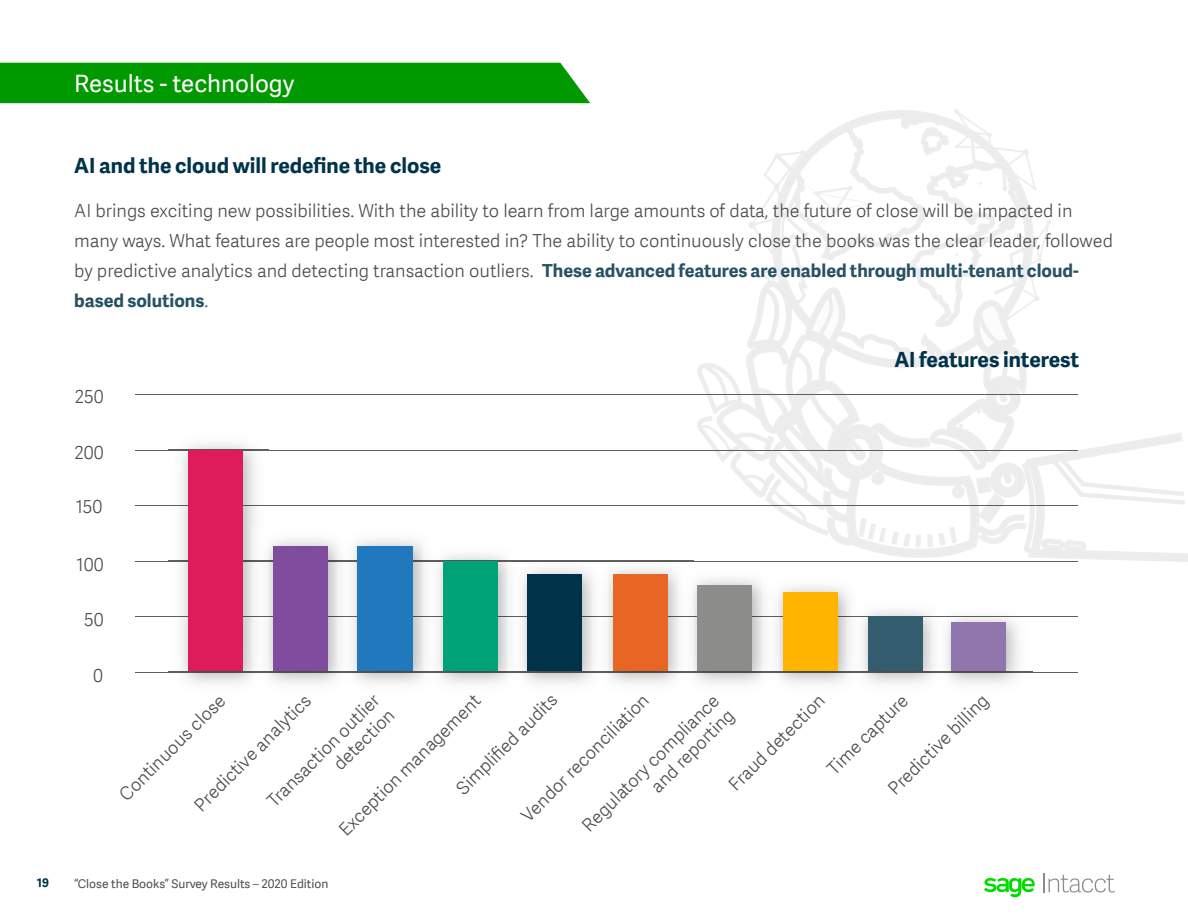
<style>
.page{position:relative;width:1188px;height:918px;background:#fff}
.page>*{position:absolute;margin:0;border:0;box-sizing:border-box;transform-origin:0 0}
.Section_Title{font:24px "Adelle Sans SAGE";color:#fff}
.Heading_2{font:700 21px "Adelle Sans SAGE";color:#00334a}
.Body_copy{font:18px/30px "Adelle Sans SAGE Lt";color:#4d4d4f;text-align:right}
.t1{font:12px "Adelle Sans SAGE";color:#4d4d4f}
.t2{font:700 12px "Adelle Sans SAGE";color:#00334a}
.s1{font-family:"Adelle Sans SAGE";font-weight:700;color:#265264}
</style>
<div class="page">
<div style="left:0;top:63px;width:590px;height:40px;background:#090"></div>
<hr style="left:135px;top:672px;width:943px;height:1px;background:#5e5e5e">
<hr style="left:135px;top:616px;width:943px;height:1px;background:#5e5e5e">
<hr style="left:135px;top:561px;width:943px;height:1px;background:#5e5e5e">
<hr style="left:135px;top:505px;width:943px;height:1px;background:#5e5e5e">
<hr style="left:135px;top:450px;width:943px;height:1px;background:#5e5e5e">
<hr style="left:135px;top:394px;width:943px;height:1px;background:#5e5e5e">
<img style="left:168px;top:443px;width:101px;height:241px">
<img style="left:168px;top:672px;width:84px;height:1px">
<img style="left:168px;top:616px;width:84px;height:1px">
<img style="left:168px;top:561px;width:84px;height:1px">
<img style="left:168px;top:505px;width:101px;height:1px">
<img style="left:168px;top:450px;width:101px;height:1px">
<div style="left:189px;top:450px;width:54px;height:221px;background:#de1c5c"></div>
<img style="left:252px;top:526px;width:86px;height:158px">
<img style="left:269px;top:672px;width:69px;height:1px">
<img style="left:269px;top:616px;width:69px;height:1px">
<img style="left:269px;top:561px;width:69px;height:1px">
<svg style="left:252px;top:672px;width:17px;height:1px"></svg>
<svg style="left:252px;top:616px;width:17px;height:1px"></svg>
<svg style="left:252px;top:561px;width:17px;height:1px"></svg>
<div style="left:273px;top:546px;width:55px;height:125px;background:#804d9e"></div>
<img style="left:354px;top:539px;width:69px;height:145px">
<img style="left:354px;top:672px;width:69px;height:1px">
<img style="left:354px;top:616px;width:69px;height:1px">
<img style="left:354px;top:561px;width:69px;height:1px">
<img style="left:338px;top:553px;width:16px;height:119px">
<svg style="left:338px;top:616px;width:16px;height:1px"></svg>
<svg style="left:338px;top:561px;width:16px;height:1px"></svg>
<div style="left:358px;top:546px;width:55px;height:125px;background:#2178bd"></div>
<img style="left:423px;top:554px;width:84px;height:130px">
<img style="left:440px;top:672px;width:67px;height:1px">
<img style="left:440px;top:616px;width:67px;height:1px">
<img style="left:440px;top:561px;width:67px;height:1px">
<svg style="left:423px;top:672px;width:17px;height:1px"></svg>
<svg style="left:423px;top:616px;width:17px;height:1px"></svg>
<svg style="left:423px;top:561px;width:17px;height:1px"></svg>
<div style="left:443px;top:561px;width:55px;height:110px;background:#00a378"></div>
<img style="left:507px;top:560px;width:86px;height:124px">
<img style="left:524px;top:672px;width:69px;height:1px">
<img style="left:524px;top:616px;width:69px;height:1px">
<img style="left:524px;top:561px;width:69px;height:1px">
<svg style="left:507px;top:672px;width:17px;height:1px"></svg>
<svg style="left:507px;top:616px;width:17px;height:1px"></svg>
<svg style="left:507px;top:561px;width:17px;height:1px"></svg>
<div style="left:528px;top:574px;width:54px;height:97px;background:#00334a"></div>
<img style="left:608px;top:560px;width:85px;height:124px">
<img style="left:608px;top:672px;width:70px;height:1px">
<img style="left:608px;top:616px;width:70px;height:1px">
<img style="left:608px;top:561px;width:85px;height:1px">
<img style="left:593px;top:560px;width:15px;height:112px">
<svg style="left:593px;top:616px;width:15px;height:1px"></svg>
<svg style="left:593px;top:561px;width:15px;height:1px"></svg>
<div style="left:613px;top:574px;width:55px;height:97px;background:#e86624"></div>
<img style="left:678px;top:565px;width:84px;height:119px">
<img style="left:693px;top:672px;width:69px;height:1px">
<img style="left:693px;top:616px;width:69px;height:1px">
<svg style="left:678px;top:672px;width:15px;height:1px"></svg>
<svg style="left:678px;top:616px;width:15px;height:1px"></svg>
<div style="left:698px;top:585px;width:54px;height:86px;background:#8c8c8a"></div>
<img style="left:762px;top:586px;width:86px;height:98px">
<img style="left:779px;top:672px;width:69px;height:1px">
<img style="left:779px;top:616px;width:69px;height:1px">
<svg style="left:762px;top:672px;width:17px;height:1px"></svg>
<svg style="left:762px;top:616px;width:17px;height:1px"></svg>
<div style="left:783px;top:592px;width:55px;height:79px;background:#ffb500"></div>
<img style="left:848px;top:599px;width:84px;height:85px">
<img style="left:864px;top:672px;width:68px;height:1px">
<img style="left:864px;top:616px;width:68px;height:1px">
<svg style="left:848px;top:672px;width:16px;height:1px"></svg>
<svg style="left:848px;top:616px;width:16px;height:1px"></svg>
<div style="left:868px;top:616px;width:54px;height:55px;background:#335c6e"></div>
<img style="left:932px;top:617px;width:100px;height:67px">
<img style="left:948px;top:672px;width:84px;height:1px">
<svg style="left:932px;top:672px;width:16px;height:1px"></svg>
<div style="left:952px;top:622px;width:54px;height:49px;background:#9175ad"></div>
<svg style="left:984px;top:878px;width:51px;height:19px"></svg>
<svg style="left:1043px;top:873px;width:72px;height:20px"></svg>
<p class="Section_Title" style="left:74px;top:66px;width:222px">Results - technology</p>
<p class="Heading_2" style="left:74px;top:150px;width:369px">AI and the cloud will redefine the close</p>
<p class="Body_copy" style="left:74px;top:195px;width:1040px;text-align:left">AI brings exciting new possibilities. With the ability to learn from large amounts of data, the future of close will be impacted in many ways. What features are people most interested in? The ability to continuously close the books was the clear leader, followed by predictive analytics and detecting transaction outliers. <span class="s1">These advanced features are enabled through multi-tenant cloud&shy;based solutions</span>.</p>
<p class="Body_copy" style="left:75px;top:381px;width:30px">250</p>
<p class="Body_copy" style="left:75px;top:437px;width:31px">200</p>
<p class="Body_copy" style="left:76px;top:491px;width:28px">150</p>
<p class="Heading_2" style="left:894px;top:344px;width:186px">AI features interest</p>
<p class="Body_copy" style="left:77px;top:549px;width:29px">100</p>
<p class="Body_copy" style="left:84px;top:604px;width:21px">50</p>
<p class="Body_copy" style="left:93px;top:660px;width:11px">0</p>
<p class="Body_copy" style="left:331px;top:822px;width:193px;rotate:-45deg">Exception management</p>
<p class="Body_copy" style="left:448px;top:780px;width:135px;rotate:-45deg">Simplifi ed audits</p>
<p class="Body_copy" style="left:262px;top:796px;width:152px;line-height:21px;rotate:-45deg">Transaction outlier detection</p>
<p class="Body_copy" style="left:186px;top:797px;width:158px;rotate:-45deg">Predictive analytics</p>
<p class="Body_copy" style="left:513px;top:807px;width:173px;rotate:-45deg">Vendor reconciliation</p>
<p class="Body_copy" style="left:577px;top:821px;width:187px;line-height:21px;rotate:-45deg">Regulatory compliance and reporting</p>
<p class="Body_copy" style="left:111px;top:786px;width:143px;rotate:-45deg">Continuous close</p>
<p class="Body_copy" style="left:721px;top:776px;width:129px;rotate:-45deg">Fraud detection</p>
<p class="Body_copy" style="left:819px;top:761px;width:107px;rotate:-45deg">Time capture</p>
<p class="Body_copy" style="left:880px;top:780px;width:135px;rotate:-45deg">Predictive billing</p>
<p class="t2" style="left:37px;top:873px;width:14px">19</p>
<p class="t1" style="left:74px;top:875px;width:256px">“Close the Books” Survey Results – 2020 Edition</p>
</div>
